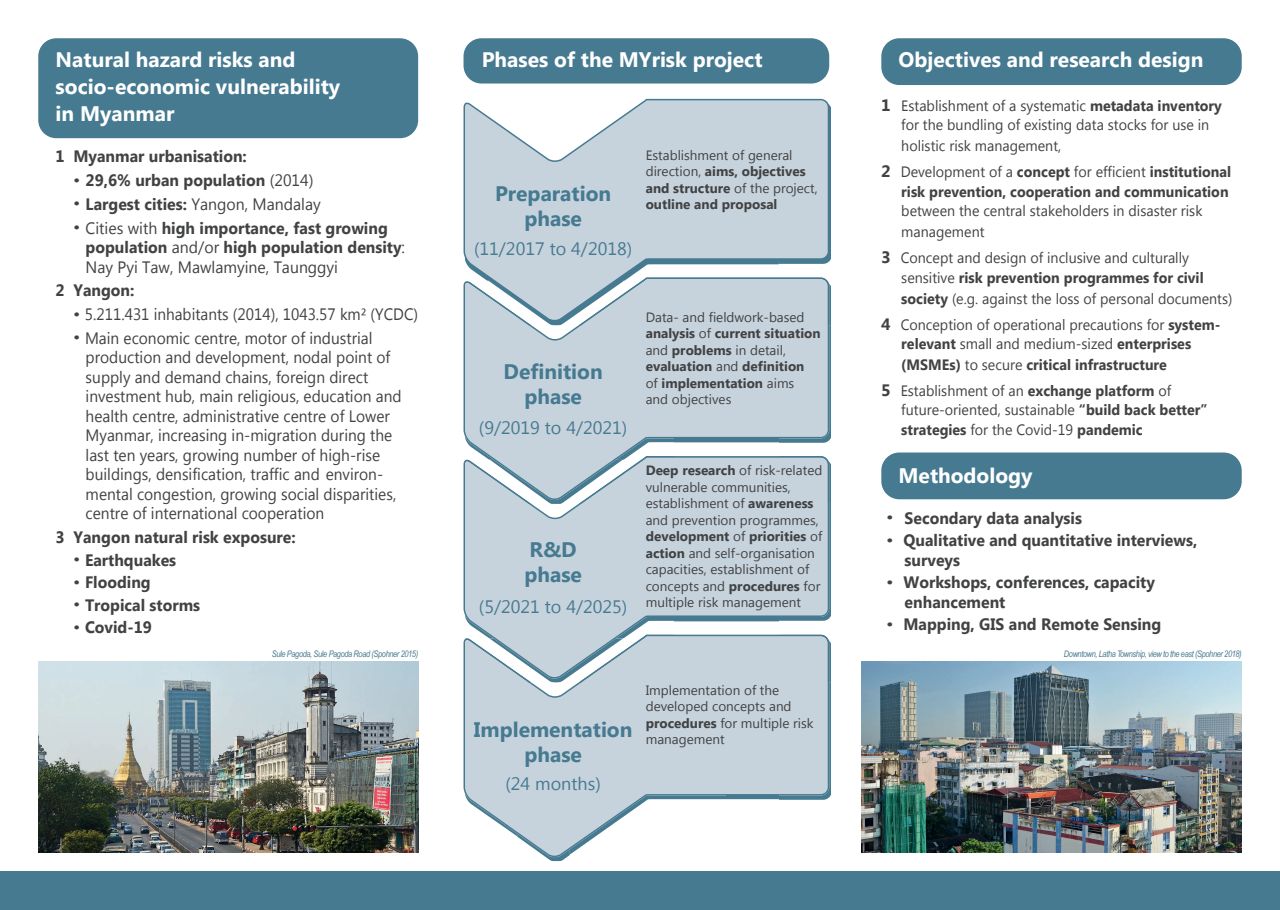
<style>
.page{position:relative;width:1280px;height:910px;background:#fff}
.page>*{position:absolute;margin:0;border:0;box-sizing:border-box;transform-origin:0 0}
.t1{font:700 21px/27px "Myanmar Text";color:#fff}
.t2{font:700 21px/25.2px "Myanmar Text";color:#467a90;text-align:center}
.t3{font:18px "Myanmar Text";color:#467a90}
.t4{font:16.5px/19.5px "Myanmar Text";color:#414243;scale:.94 1}
.t5{font:700 16.5px/22.5px "Myanmar Text";color:#414243;scale:.96 1}
.t6{font:16.5px/23.7px "Myanmar Text";color:#414243;scale:.93 1}
.t7{font:16.5px/19.5px "Myanmar Text";color:#414243;scale:.96 1}
.t8{font:15px/19.5px "Myanmar Text";color:#414243;scale:.95 1}
.t9{font:700 15px/21px "Myanmar Text";color:#414243;scale:.95 1}
.t10{font:13.5px/16.5px "Myanmar Text";color:#414243}
.t11{font:700 13.5px/16.5px "Myanmar Text";color:#414243}
.t12{font:italic 9px "Arial Narrow";letter-spacing:-.04em;color:#467a90}
.s1{font-weight:700;font-size:16.5px}
.s2{font-weight:700}
.s3{font-weight:400}
</style>
<div class="page">
<div style="left:0;top:872px;width:1280px;height:38px;background:#467a90"></div>
<div style="left:881px;top:38px;width:361px;height:47px;background:#467a90;border-radius:18px"></div>
<div style="left:881px;top:452px;width:361px;height:47px;background:#467a90;border-radius:18px"></div>
<div style="left:38px;top:38px;width:380px;height:100px;background:#467a90;border-radius:18px"></div>
<img style="left:38px;top:661px;width:380px;height:192px">
<img style="left:862px;top:661px;width:380px;height:192px">
<img style="left:829px;top:106px;width:2px;height:692px">
<img style="left:546px;top:857px;width:21px;height:4px">
<svg style="left:463px;top:679px;width:366px;height:178px;fill:#c7d3dc"></svg>
<img style="left:829px;top:638px;width:2px;height:44px">
<img style="left:465px;top:679px;width:364px;height:3px">
<svg style="left:463px;top:500px;width:366px;height:179px;fill:#c7d3dc"></svg>
<img style="left:829px;top:460px;width:2px;height:44px">
<img style="left:465px;top:500px;width:364px;height:4px">
<svg style="left:463px;top:323px;width:366px;height:177px;fill:#c7d3dc"></svg>
<img style="left:829px;top:281px;width:2px;height:44px">
<img style="left:465px;top:323px;width:364px;height:2px">
<svg style="left:463px;top:98px;width:367px;height:225px"></svg>
<div style="left:463px;top:38px;width:366px;height:46px;background:#467a90;border-radius:18px"></div>
<h1 class="t1" style="left:56px;top:47px;width:286px">Natural hazard risks and socio-economic vulnerability in Myanmar</h1>
<h1 class="t1" style="left:482px;top:47px;width:282px">Phases of the MYrisk project</h1>
<h1 class="t1" style="left:898px;top:47px;width:306px">Objectives and research design</h1>
<p class="t8" style="left:881px;top:96px;width:360px;text-align:center"><span class="s1">1</span> Establishment of a systematic <span class="s2">metadata inventory </span>for the bundling of existing data stocks for use in</p>
<p class="t8" style="left:881px;top:133px;width:370px;line-height:26px;text-indent:20px">holistic risk management,<br><span class="s1">2</span> Development of a <span class="s2">concept</span> for efficient <span class="s2">institutional</span></p>
<p class="t9" style="left:901px;top:181px;width:346px">risk prevention, cooperation and communication</p>
<p class="t8" style="left:901px;top:201px;width:318px;line-height:21px">between the central stakeholders in disaster risk management</p>
<p class="t8" style="left:901px;top:248px;width:320px;text-indent:-20px"><span class="s1">3</span> Concept and design of inclusive and culturally sensitive <span class="s2">risk prevention programmes for civil</span></p>
<p class="t8" style="left:881px;top:286px;width:371px;line-height:26px;text-indent:20px"><span class="s2">society</span> (e.g. against the loss of personal documents)<br><span class="s1">4</span> Conception of operational precautions for <span class="s2">system-</span></p>
<p class="t9" style="left:901px;top:333px;width:307px">relevant <span class="s3">small and medium-sized</span> enterprises (MSMEs) <span class="s3">to secure</span> critical infrastructure</p>
<p class="t8" style="left:901px;top:381px;width:324px;text-indent:-20px"><span class="s1">5</span> Establishment of an <span class="s2">exchange platform</span> of future-oriented, sustainable <span class="s2">“build back better” strategies</span> for the Covid-19 <span class="s2">pandemic</span></p>
<h1 class="t1" style="left:898px;top:462px;width:136px">Methodology</h1>
<p class="t10" style="left:646px;top:147px;width:173px">Establishment of general direction, <span class="s2">aims, objectives and structure</span> of the project, <span class="s2">outline and proposal</span></p>
<p class="t5" style="left:74px;top:145px;width:329px;line-height:23.7px;text-indent:-18px">1 Myanmar urbanisation:<br><sup>.</sup> 29,6% urban population <span class="s3">(2014)<br></span><sup>.</sup> Largest cities: <span class="s3">Yangon, Mandalay<br></span><sup>.</sup> <span class="s3">Cities with</span> high importance, fast growing</p>
<p class="t7" style="left:86px;top:238px;width:334px"><span class="s2">population</span> and/or <span class="s2">high population density</span>:<br>Nay Pyi Taw, Mawlamyine, Taunggyi</p>
<p class="t6" style="left:74px;top:279px;width:372px;text-indent:-18px"><span class="s2">2 Yangon:<br></span><sup>.</sup> 5.211.431 inhabitants (2014), 1043.57 km² (YCDC) <sup>.</sup> Main economic centre, motor of industrial</p>
<p class="t4" style="left:86px;top:348px;width:338px">production and development, nodal point of supply and demand chains, foreign direct investment hub, main religious, education and health centre, administrative centre of Lower Myanmar, increasing in-migration during the last ten years, growing number of high-rise buildings, densification, traffic and environ&shy;mental congestion, growing social disparities, centre of international cooperation</p>
<p class="t5" style="left:74px;top:526px;width:233px;text-indent:-18px">3 Yangon natural risk exposure: <sup>.</sup> Earthquakes<br><sup>.</sup> Flooding<br><sup>.</sup> Tropical storms<br><sup>.</sup> Covid-19</p>
<p class="t12" style="left:272px;top:648px;width:148px">Sule Pagoda, Sule Pagoda Road (Spohner 2015)</p>
<p class="t12" style="left:1064px;top:648px;width:179px">Downtown, Latha Township, view to the east (Spohner 2018)</p>
<h1 class="t2" style="left:495px;top:181px;width:118px">Preparation phase</h1>
<p class="t3" style="left:474px;top:238px;width:160px">(11/2017 to 4/2018)</p>
<p class="t11" style="left:646px;top:309px;width:176px"><span class="s3">Data- and fieldwork-based </span>analysis <span class="s3">of</span> current situation <span class="s3">and</span> problems <span class="s3">in detail, </span>evaluation <span class="s3">and</span> definition<br><span class="s3">of</span> implementation <span class="s3">aims<br>and objectives</span></p>
<h1 class="t2" style="left:504px;top:359px;width:101px">Definition phase</h1>
<p class="t3" style="left:479px;top:417px;width:150px">(9/2019 to 4/2021)</p>
<p class="t10" style="left:646px;top:462px;width:178px"><span class="s2">Deep research</span> of risk-related vulnerable communities, establishment of <span class="s2">awareness </span>and prevention programmes, <span class="s2">development</span> of <span class="s2">priorities</span> of <span class="s2">action</span> and self-organisation capacities, establishment of concepts and <span class="s2">procedures</span> for multiple risk management</p>
<p class="t5" style="left:887px;top:507px;width:325px"><sup>.</sup> Secondary data analysis<br><sup>.</sup> Qualitative and quantitative interviews,</p>
<p class="t5" style="left:887px;top:549px;width:281px;text-indent:18px">surveys<br><sup>.</sup> Workshops, conferences, capacity</p>
<p class="t5" style="left:887px;top:591px;width:287px;text-indent:18px">enhancement<br><sup>.</sup> Mapping, GIS and Remote Sensing</p>
<h1 class="t2" style="left:524px;top:537px;width:59px;text-align:left">R&amp;D phase</h1>
<p class="t3" style="left:479px;top:596px;width:150px">(5/2021 to 4/2025)</p>
<h1 class="t2" style="left:474px;top:717px;width:160px">Implementation phase</h1>
<p class="t3" style="left:505px;top:774px;width:97px">(24 months)</p>
<p class="t10" style="left:646px;top:682px;width:169px">Implementation of the developed concepts and <span class="s2">procedures</span> for multiple risk management</p>
</div>
